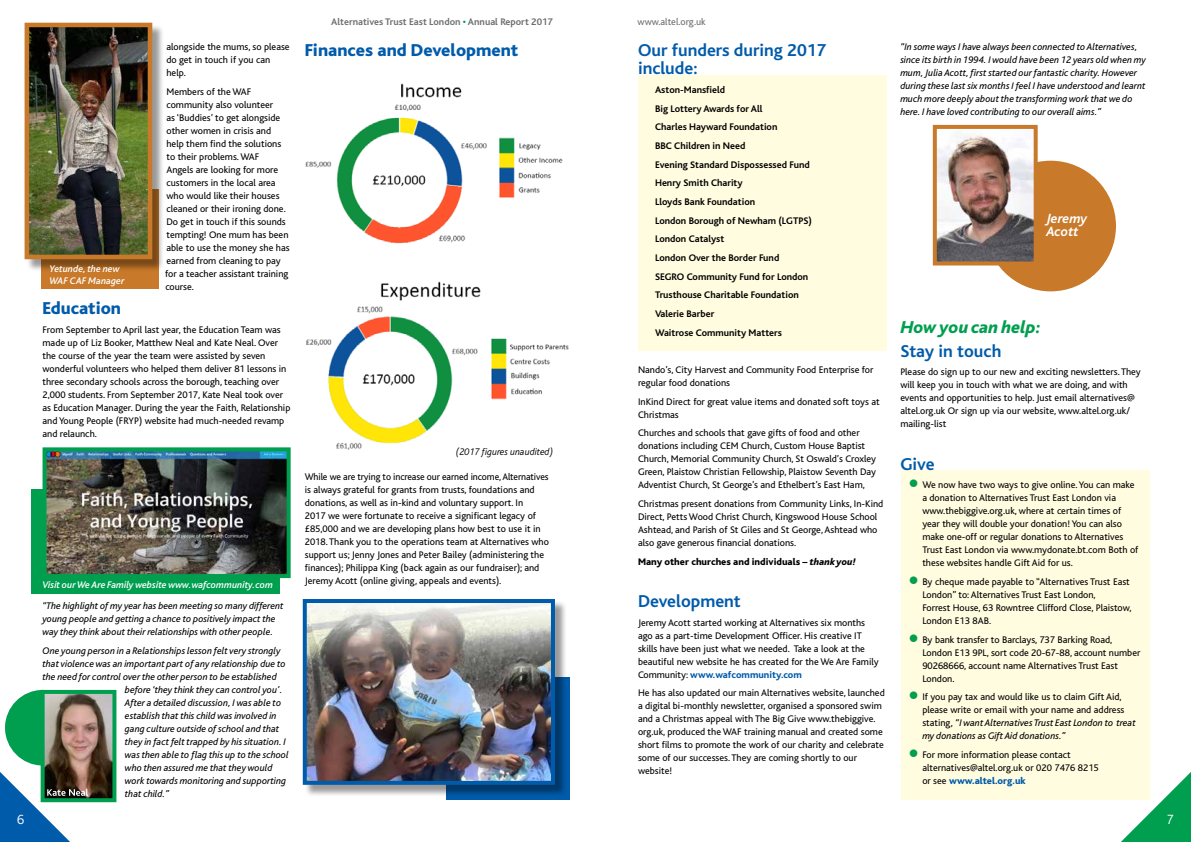
<style>
.page{position:relative;width:1191px;height:842px;background:#fff}
.page>*{position:absolute;margin:0;border:0;box-sizing:border-box;transform-origin:0 0}
.t1{font:700 18px/18px "Bliss";color:#005baa}
.t2{font:800 18px "Bliss";color:#005baa}
.t3{font:italic 800 18px "Bliss";color:#009f4f}
.t4{font:italic 700 14px/13px "Bliss";color:#fff}
.t5{font:300 14px "Bliss";color:#fff}
.t6{font:10px/13px "Bliss";color:#000}
.t7{font:italic 10px/13px "Bliss";color:#000}
.t8{font:700 10px/18.7px "Bliss";color:#000}
.t9{font:italic 500 10px/12px "Bliss";color:#fff}
.t10{font:700 10px "Bliss";color:#6f7073}
.t11{font:800 10px "Bliss";color:#000}
.t12{font:italic 300 10px "Bliss";color:#000}
.t13{font:10px "Bliss";color:#6d6e71}
.s1{color:#009f4f}
.s2{color:#6d6e71}
.s3{font-style:italic}
.s4{font-weight:800;color:#005baa}
</style>
<div class="page">
<svg style="left:1112px;top:763px;width:79px;height:79px"></svg>
<div style="left:42px;top:189px;width:117px;height:100px;background:#c87929"></div>
<div style="left:447px;top:677px;width:123px;height:122px;background:#005baa"></div>
<div style="left:985px;top:161px;width:131px;height:130px;background:#c87929;border-radius:50%"></div>
<div style="left:638px;top:75px;width:248px;height:276px;background:#fffcdf"></div>
<div style="left:900px;top:470px;width:249px;height:329px;background:#fffcdf"></div>
<div style="left:31px;top:489px;width:249px;height:104px;background:#009f4f"></div>
<div style="left:5px;top:690px;width:76px;height:75px;background:#009f4f;border-radius:50%"></div>
<div style="left:26px;top:24px;width:139px;height:248px;background:#000;opacity:.4"></div>
<img style="left:31px;top:29px;width:115px;height:224px">
<div style="left:25px;top:23px;width:127px;height:236px;border:5px solid #c87929"></div>
<img style="left:48px;top:452px;width:238px;height:121px">
<div style="left:43px;top:447px;width:248px;height:131px;border:4px solid #009f4f"></div>
<img style="left:305px;top:83px;width:258px;height:161px">
<img style="left:306px;top:281px;width:263px;height:169px">
<div style="left:304px;top:600px;width:263px;height:197px;background:#000;opacity:.4"></div>
<img style="left:308px;top:604px;width:242px;height:176px">
<div style="left:303px;top:599px;width:252px;height:186px;border:4px solid #005baa"></div>
<img style="left:937px;top:135px;width:95px;height:125px">
<div style="left:932px;top:125px;width:105px;height:140px;border:4px solid #c87929"></div>
<img style="left:46px;top:695px;width:65px;height:102px">
<div style="left:41px;top:690px;width:75px;height:112px;border:4px solid #009f4f"></div>
<svg style="left:0;top:763px;width:88px;height:79px"></svg>
<p class="t9" style="left:50px;top:263px;width:76px">Yetunde, the new<br>WAF CAF Manager</p>
<p class="t6" style="left:166px;top:41px;width:125px">alongside the mums, so please do get in touch if you can help.</p>
<p class="t6" style="left:165px;top:85px;width:126px">Members of the WAF community also volunteer<br>as ‘Buddies’ to get alongside other women in crisis and help them find the solutions to their problems. WAF<br>Angels are looking for more customers in the local area who would like their houses cleaned or their ironing done.<br>Do get in touch if this sounds tempting! One mum has been able to use the money she has earned from cleaning to pay for a teacher assistant training course.</p>
<h1 class="t2" style="left:43px;top:299px;width:80px">Education</h1>
<p class="t6" style="left:43px;top:323px;width:249px">From September to April last year, the Education Team was made up of Liz Booker, Matthew Neal and Kate Neal. Over the course of the year the team were assisted by seven wonderful volunteers who helped them deliver 81 lessons in three secondary schools across the borough, teaching over 2,000 students. From September 2017, Kate Neal took over as Education Manager. During the year the Faith, Relationship and Young People (FRYP) website had much-needed revamp and relaunch.</p>
<p class="t9" style="left:43px;top:579px;width:232px">Visit our We Are Family website www.wafcommunity.com</p>
<p class="t7" style="left:43px;top:599px;width:242px">“The highlight of my year has been meeting so many different young people and getting a chance to positively impact the way they think about their relationships with other people.</p>
<p class="t7" style="left:43px;top:644px;width:239px">One young person in a Relationships lesson felt very strongly</p>
<p class="t7" style="left:43px;top:657px;width:245px">that violence was an important part of any relationship due to</p>
<p class="t7" style="left:43px;top:670px;width:236px">the need for control over the other person to be established</p>
<p class="t7" style="left:125px;top:683px;width:159px">before ‘they think they can control you’.</p>
<p class="t7" style="left:125px;top:696px;width:158px">After a detailed discussion, I was able to</p>
<p class="t7" style="left:125px;top:709px;width:153px">establish that this child was involved in</p>
<p class="t7" style="left:125px;top:722px;width:156px">gang culture outside of school and that</p>
<p class="t7" style="left:125px;top:735px;width:162px">they in fact felt trapped by his situation. I</p>
<p class="t7" style="left:125px;top:748px;width:165px">was then able to flag this up to the school</p>
<p class="t7" style="left:125px;top:761px;width:149px">who then assured me that they would</p>
<p class="t7" style="left:125px;top:774px;width:163px">work towards monitoring and supporting</p>
<p class="t7" style="left:125px;top:787px;width:46px">that child.”</p>
<p class="t10" style="left:331px;top:17px;width:223px">Alternatives Trust East London <span class="s1">•</span> <span class="s2">Annual Report 2017</span></p>
<p class="t13" style="left:637px;top:17px;width:70px">www.altel.org.uk</p>
<h1 class="t2" style="left:305px;top:41px;width:215px">Finances and Development</h1>
<p class="t12" style="left:455px;top:447px;width:100px">(2017 figures unaudited)</p>
<p class="t6" style="left:305px;top:470px;width:245px">While we are trying to increase our earned income, Alternatives is always grateful for grants from trusts, foundations and donations, as well as in-kind and voluntary support. In<br>2017 we were fortunate to receive a significant legacy of £85,000 and we are developing plans how best to use it in 2018. Thank you to the operations team at Alternatives who support us; Jenny Jones and Peter Bailey (administering the finances); Philippa King (back again as our fundraiser); and Jeremy Acott (online giving, appeals and events).</p>
<h1 class="t1" style="left:638px;top:42px;width:190px">Our funders during 2017 include:</h1>
<p class="t8" style="left:655px;top:81px;width:158px">Aston-Mansfield<br>Big Lottery Awards for All<br>Charles Hayward Foundation<br>BBC Children in Need<br>Evening Standard Dispossessed Fund<br>Henry Smith Charity<br>Lloyds Bank Foundation<br>London Borough of Newham (LGTPS)<br>London Catalyst<br>London Over the Border Fund<br>SEGRO Community Fund for London<br>Trusthouse Charitable Foundation<br>Valerie Barber<br>Waitrose Community Matters</p>
<p class="t6" style="left:638px;top:363px;width:237px">Nando’s, City Harvest and Community Food Enterprise for regular food donations</p>
<p class="t6" style="left:638px;top:395px;width:243px">InKind Direct for great value items and donated soft toys at<br>Christmas</p>
<p class="t6" style="left:638px;top:427px;width:239px">Churches and schools that gave gifts of food and other donations including CEM Church, Custom House Baptist Church, Memorial Community Church, St Oswald’s Croxley Green, Plaistow Christian Fellowship, Plaistow Seventh Day Adventist Church, St George’s and Ethelbert’s East Ham,</p>
<p class="t6" style="left:638px;top:497px;width:247px">Christmas present donations from Community Links, In-Kind Direct, Petts Wood Christ Church, Kingswood House School Ashtead, and Parish of St Giles and St George, Ashtead who also gave generous financial donations.</p>
<p class="t11" style="left:638px;top:556px;width:219px">Many other churches and individuals – <span class="s3">thank you!</span></p>
<h1 class="t1" style="left:638px;top:592px;width:104px">Development</h1>
<p class="t6" style="left:638px;top:616px;width:242px">Jeremy Acott started working at Alternatives six months ago as a part-time Development Officer. His creative IT skills have been just what we needed. Take a look at the beautiful new website he has created for the We Are Family Community: <span class="s4">www.wafcommunity.com</span></p>
<p class="t6" style="left:638px;top:687px;width:248px">He has also updated our main Alternatives website, launched a digital bi-monthly newsletter, organised a sponsored swim and a Christmas appeal with The Big Give www.thebiggive. org.uk, produced the WAF training manual and created some short films to promote the work of our charity and celebrate some of our successes. They are coming shortly to our website!</p>
<p class="t7" style="left:900px;top:41px;width:247px">“In some ways I have always been connected to Alternatives, since its birth in 1994. I would have been 12 years old when my mum, Julia Acott, first started our fantastic charity. However during these last six months I feel I have understood and learnt much more deeply about the transforming work that we do here. I have loved contributing to our overall aims.”</p>
<h2 class="t4" style="left:1046px;top:213px;width:43px">Jeremy<br>Acott</h2>
<h1 class="t3" style="left:900px;top:318px;width:142px">How you can help:</h1>
<h1 class="t1" style="left:900px;top:342px;width:102px">Stay in touch</h1>
<p class="t6" style="left:900px;top:366px;width:242px">Please do sign up to our new and exciting newsletters. They will keep you in touch with what we are doing, and with events and opportunities to help. Just email alternatives@ altel.org.uk Or sign up via our website, www.altel.org.uk/ mailing-list</p>
<h1 class="t1" style="left:900px;top:455px;width:36px">Give</h1>
<p class="t6" style="left:922px;top:479px;width:218px;text-indent:-13px"><span class="s1">●</span> We now have two ways to give online. You can make a donation to Alternatives Trust East London via www.thebiggive.org.uk, where at certain times of year they will double your donation! You can also make one-off or regular donations to Alternatives Trust East London via www.mydonate.bt.com Both of these websites handle Gift Aid for us.</p>
<p class="t6" style="left:922px;top:575px;width:211px;text-indent:-13px"><span class="s1">●</span> By cheque made payable to “Alternatives Trust East London” to: Alternatives Trust East London,<br>Forrest House, 63 Rowntree Clifford Close, Plaistow, London E13 8AB.</p>
<p class="t6" style="left:922px;top:633px;width:219px;text-indent:-13px"><span class="s1">●</span> By bank transfer to Barclays, 737 Barking Road, London E13 9PL, sort code 20-67-88, account number 90268666, account name Alternatives Trust East London.</p>
<p class="t6" style="left:922px;top:691px;width:215px;text-indent:-13px"><span class="s1">●</span> If you pay tax and would like us to claim Gift Aid, please write or email with your name and address stating, <span class="s3">“I want Alternatives Trust East London to treat my donations as Gift Aid donations.”</span></p>
<p class="t6" style="left:922px;top:748px;width:178px;text-indent:-13px"><span class="s1">●</span> For more information please contact alternatives@altel.org.uk or 020 7476 8215 or see <span class="s4">www.altel.org.uk</span></p>
<h2 class="t5" style="left:17px;top:812px;width:9px">6</h2>
<h2 class="t5" style="left:1166px;top:812px;width:9px">7</h2>
</div>
